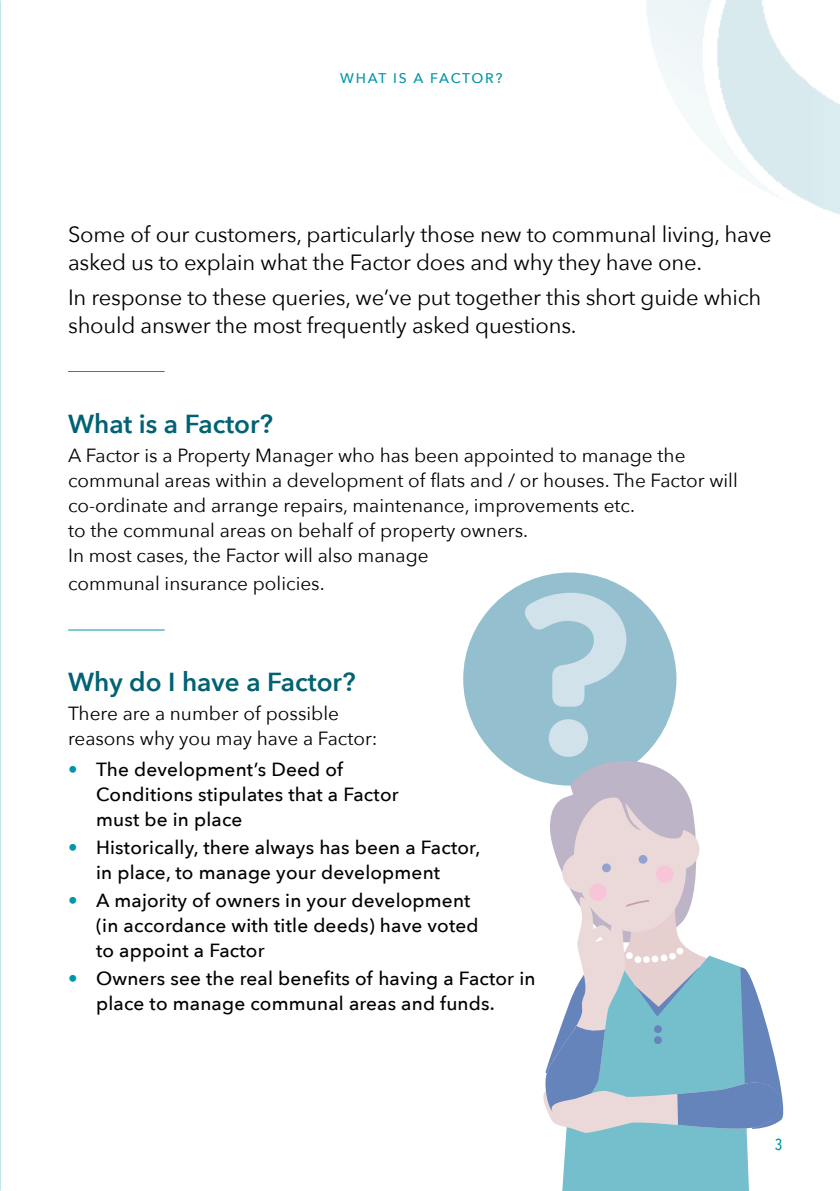
<style>
.page{position:relative;width:840px;height:1191px;background:#fff}
.page>*{position:absolute;margin:0;border:0;box-sizing:border-box;transform-origin:0 0}
.t1{font:600 26px "Avenir Next";color:#006273}
.t2{font:22px/28px "Avenir Next";letter-spacing:-.01em;color:#000}
.t3{font:19px/25px "Avenir Next";color:#000}
.t4{font:500 19px/25px "Avenir Next";letter-spacing:.01em;color:#000}
.t5{font:500 16px "Avenir Next Condensed";color:#0096a9}
.t6{font:500 14px "Avenir Next";letter-spacing:.12em;color:#0096a9}
.s1{color:#0096a9}
</style>
<div class="page">
<img style="left:646px;top:0;width:193px;height:214px">
<hr style="left:68px;top:371px;width:96px;height:1px;background:#0096a9">
<hr style="left:68px;top:629px;width:96px;height:1px;background:#0096a9">
<div style="left:457px;top:567px;width:224px;height:224px;background:#94bfcf;border-radius:50%"></div>
<div style="left:452px;top:561px;width:235px;height:235px;border:11px solid #fff;border-radius:50%"></div>
<div style="left:562px;top:1132px;width:186px;height:59px;background:#75becc"></div>
<svg style="left:523px;top:593px;width:261px;height:539px"></svg>
<div style="left:655px;top:865px;width:18px;height:18px;background:#f8c5d8;border-radius:50%"></div>
<div style="left:588px;top:883px;width:18px;height:18px;background:#f8c5d8;border-radius:50%"></div>
<div style="left:653px;top:1025px;width:8px;height:8px;background:#6484bb;border-radius:50%"></div>
<div style="left:653px;top:1036px;width:8px;height:8px;background:#6484bb;border-radius:50%"></div>
<div style="left:625px;top:952px;width:7px;height:7px;background:#fff;border-radius:50%"></div>
<div style="left:634px;top:956px;width:7px;height:7px;background:#fff;border-radius:50%"></div>
<div style="left:642px;top:956px;width:7px;height:7px;background:#fff;border-radius:50%"></div>
<div style="left:651px;top:955px;width:7px;height:7px;background:#fff;border-radius:50%"></div>
<div style="left:660px;top:954px;width:7px;height:7px;background:#fff;border-radius:50%"></div>
<svg style="left:668px;top:952px;width:7px;height:7px"></svg>
<div style="left:676px;top:947px;width:7px;height:7px;background:#fff;border-radius:50%"></div>
<svg style="left:0;top:743px;width:1px;height:448px"></svg>
<p class="t6" style="left:340px;top:67px;width:164px">WHAT IS A FACTOR?</p>
<p class="t2" style="left:68px;top:219px;width:704px">Some of our customers, particularly those new to communal living, have asked us to explain what the Factor does and why they have one.</p>
<p class="t2" style="left:68px;top:282px;width:694px">In response to these queries, we’ve put together this short guide which should answer the most frequently asked questions.</p>
<h1 class="t1" style="left:68px;top:402px;width:206px">What is a Factor?</h1>
<p class="t3" style="left:68px;top:442px;width:671px">A Factor is a Property Manager who has been appointed to manage the communal areas within a development of flats and / or houses. The Factor will co-ordinate and arrange repairs, maintenance, improvements etc.<br>to the communal areas on behalf of property owners.<br>In most cases, the Factor will also manage</p>
<p class="t3" style="left:68px;top:570px;width:258px">communal insurance policies.</p>
<h1 class="t1" style="left:68px;top:659px;width:289px">Why do I have a Factor?</h1>
<p class="t3" style="left:68px;top:699px;width:311px">There are a number of possible reasons why you may have a Factor:</p>
<p class="t4" style="left:96px;top:756px;width:304px;text-indent:-28px"><span class="s1">•</span> The development’s Deed of<br>Conditions stipulates that a Factor must be in place</p>
<p class="t4" style="left:96px;top:834px;width:385px;text-indent:-28px"><span class="s1">•</span> Historically, there always has been a Factor, in place, to manage your development</p>
<p class="t4" style="left:96px;top:887px;width:384px;text-indent:-28px"><span class="s1">•</span> A majority of owners in your development (in accordance with title deeds) have voted to appoint a Factor</p>
<p class="t4" style="left:96px;top:965px;width:440px;text-indent:-28px"><span class="s1">•</span> Owners see the real benefits of having a Factor in place to manage communal areas and funds.</p>
<p class="t5" style="left:774px;top:1135px;width:9px">3</p>
</div>
